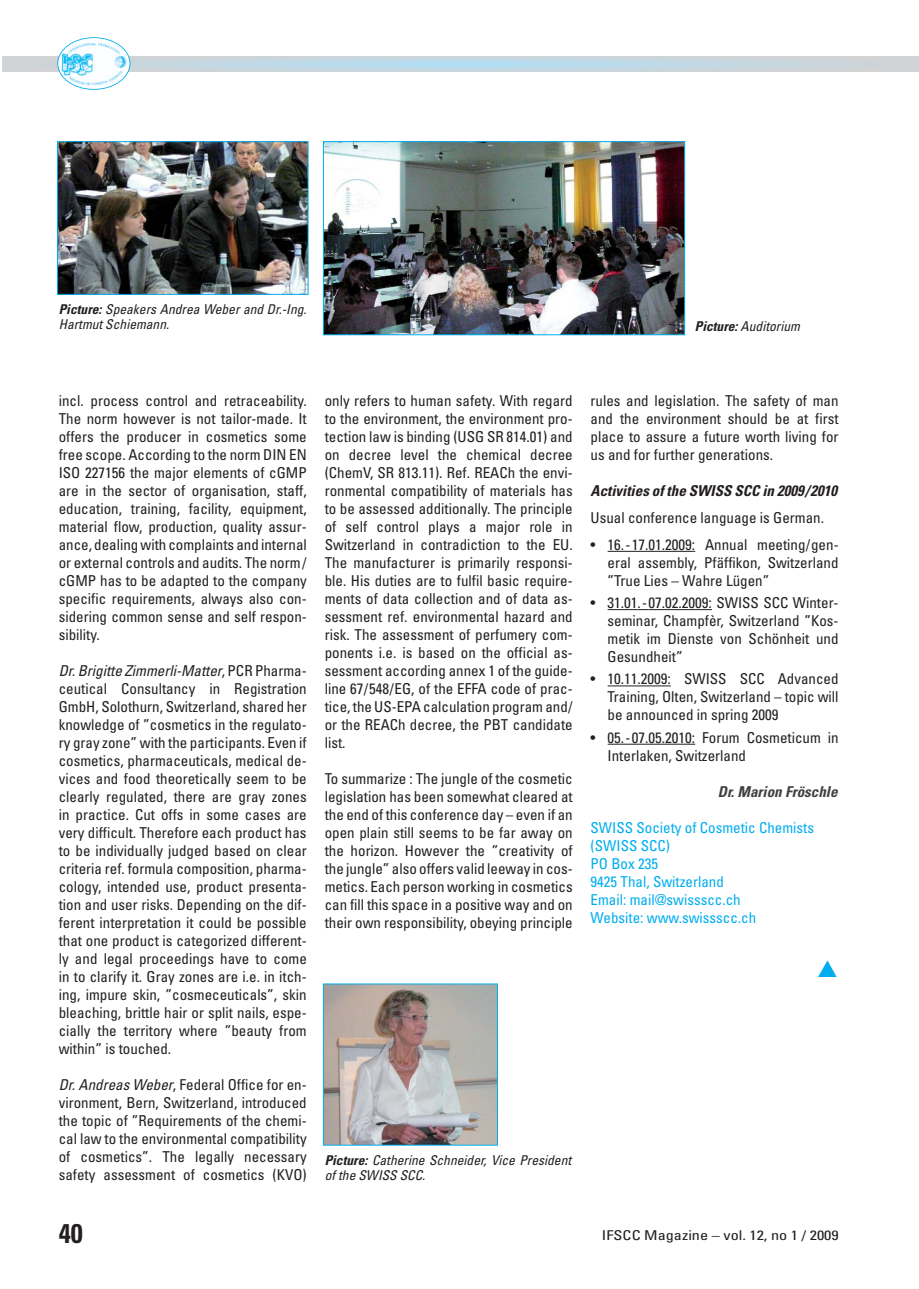
<style>
.page{position:relative;width:919px;height:1289px;background:#fff}
.page>*{position:absolute;margin:0;border:0;box-sizing:border-box;transform-origin:0 0}
.t1{font:700 condensed 27px "Univers";color:#231f20}
.t2{font:24px "European Pi Three";color:#00aeef}
.t3{font:condensed 15px/18px "Univers";color:#231f20;text-align:justify}
.t4{font:condensed 15px/18px "Univers";color:#00aeef}
.t5{font:italic 700 condensed 15px "Univers";color:#231f20}
.t6{font:italic 700 condensed 15px "Univers";color:#404041}
.t7{font:italic condensed 13.5px/15px "Univers";color:#231f20}
.t8{font:condensed 13.5px "Univers";color:#231f20;scale:1.2 1}
.s1{font-weight:700}
.s2{font-style:italic}
</style>
<div class="page">
<svg style="left:2px;top:56px;width:916px;height:15px;background:#c5d6df"></svg>
<svg style="left:607px;top:551px;width:25px;height:1px"></svg>
<hr style="left:632px;top:551px;width:63px;height:1px;background:#231f20">
<hr style="left:607px;top:609px;width:30px;height:1px;background:#231f20">
<hr style="left:648px;top:609px;width:63px;height:1px;background:#231f20">
<hr style="left:607px;top:685px;width:64px;height:1px;background:#231f20">
<svg style="left:607px;top:743px;width:25px;height:1px"></svg>
<hr style="left:632px;top:743px;width:63px;height:1px;background:#231f20">
<img style="left:61px;top:40px;width:67px;height:48px">
<div style="left:57px;top:37px;width:73px;height:53px;border:2px solid #00aeef;border-radius:50%"></div>
<img style="left:59px;top:143px;width:247px;height:149px">
<div style="left:57px;top:141px;width:251px;height:153px;border:1px solid #00aeef"></div>
<img style="left:325px;top:143px;width:357px;height:190px">
<div style="left:323px;top:141px;width:361px;height:194px;border:1px solid #00aeef"></div>
<img style="left:325px;top:985px;width:170px;height:158px">
<p class="t7" style="left:59px;top:303px;width:252px"><span class="s1">Picture:</span> Speakers Andrea Weber and Dr.-Ing.<br>HartmutSchiemann.</p>
<p class="t7" style="left:694px;top:320px;width:109px"><span class="s1">Picture:</span>Auditorium</p>
<p class="t3" style="left:59px;top:393px;width:249px">incl. process control and retraceability.<br>The norm however is not tailor-made. It offers the producer in cosmetics some free scope. According to the norm DIN EN ISO 227156 the major elements of cGMP are in the sector of organisation, staff, education, training, facility, equipment, material flow, production, quality assur&shy;ance, dealing with complaints and internal or external controls and audits. The norm / cGMP has to be adapted to the company specific requirements, always also con&shy;sidering common sense and self respon&shy;sibility.</p>
<p class="t3" style="left:59px;top:663px;width:249px"><span class="s2">Dr.Brigitte Zimmerli-Matter</span>, P C R P h a r m a - ceutical Consultancy in Registration GmbH, Solothurn, Switzerland, shared her knowledge of ”cosmetics in the regulato&shy;ry gray zone” with the participants. Even if cosmetics, pharmaceuticals, medical de&shy;vices and food theoretically seem to be clearly regulated, there are gray zones in practice. Cut offs in some cases are very difficult. Therefore each product has to be individually judged based on clear criteria ref. formula composition, pharma&shy;cology, intended use, product presenta&shy;tion and user risks. Depending on the dif&shy;ferent interpretation it could be possible that one product is categorized different&shy;ly and legal proceedings have to come in to clarify it. Gray zones are i.e. in itch&shy;ing, impure skin, ”cosmeceuticals”, skin bleaching, brittle hair or split nails, espe&shy;cially the territory where ”beauty from within” is touched.</p>
<p class="t3" style="left:59px;top:1077px;width:249px"><span class="s2">Dr.Andreas Weber</span>, Federal Office for en&shy;vironment, Bern, Switzerland, introduced the topic of ”Requirements of the chemi&shy;cal law to the environmental compatibility of cosmetics”. The legally necessary safety assessment of cosmetics (KVO)</p>
<h1 class="t1" style="left:59px;top:1223px;width:25px">40</h1>
<p class="t3" style="left:325px;top:393px;width:249px">only refers to human safety. With regard to the environment, the environment pro&shy;tection law is binding (USG SR 814.01) and on decree level the chemical decree (ChemV, SR 813.11). Ref. REACh the envi&shy;ronmental compatibility of materials has to be assessed additionally. The principle of self control plays a major role in Switzerland in contradiction to the EU.<br>The manufacturer is primarily responsi&shy;ble. His duties are to fulfil basic require&shy;ments of data collection and of data as&shy;sessment ref. environmental hazard and risk. The assessment of perfumery com&shy;ponents i.e. is based on the official as&shy;sessment according annex 1 of the guide&shy;line 67/548/EG, of the EFFA code of prac&shy;tice, the US-EPA calculation program and/ or the REACh decree, the PBT candidate list.</p>
<p class="t3" style="left:325px;top:771px;width:249px">To summarize : The jungle of the cosmetic legislation has been somewhat cleared at the end of this conference day – even if an open plain still seems to be far away on the horizon. However the ”creativity of the jungle” also offers valid leeway in cos&shy;metics. Each person working in cosmetics can fill this space in a positive way and on their own responsibility, obeying principle</p>
<p class="t3" style="left:590px;top:393px;width:249px">rules and legislation. The safety of man and the environment should be at first place to assure a future worth living for us and for further generations.</p>
<p class="t5" style="left:590px;top:485px;width:251px">Activities of the SWISS SCC in 2009/2010</p>
<p class="t3" style="left:590px;top:510px;width:235px">Usual conference language is German.</p>
<p class="t3" style="left:607px;top:537px;width:232px;text-indent:-17px">• 16.-17.01.2009: Annual meeting/gen&shy;eral assembly, Pfäffikon, Switzerland ”True Lies – Wahre Lügen”</p>
<p class="t3" style="left:607px;top:595px;width:232px;text-indent:-17px">• 31.01.-07.02.2009: SWISS SCC Winter&shy;seminar, Champfèr, Switzerland ”Kos&shy;metik im Dienste von Schönheit und Gesundheit”</p>
<p class="t3" style="left:607px;top:671px;width:232px;text-indent:-17px">• 10.11.2009: SWISS SCC Advanced Training, Olten, Switzerland – topic will be announced in spring 2009</p>
<p class="t3" style="left:607px;top:729px;width:232px;text-indent:-17px">• 05.-07.05.2010: Forum Cosmeticum in<br>Interlaken, Switzerland</p>
<p class="t6" style="left:717px;top:786px;width:124px">Dr.Marion Fröschle</p>
<p class="t4" style="left:590px;top:819px;width:225px">SWISS Society of Cosmetic Chemists (SWISS SCC)<br>PO Box 235<br>9425 Thal, Switzerland<br>Email: mail@swissscc.ch<br>Website: www.swissscc.ch</p>
<h2 class="t2" style="left:817px;top:952px;width:22px">-</h2>
<p class="t7" style="left:325px;top:1153px;width:250px"><span class="s1">Picture:</span> Catherine Schneider, Vice President of the SWISS SCC.</p>
<p class="t8" style="left:602px;top:1229px;width:199px">IFSCC Magazine – vol. 12, no 1 / 2009</p>
</div>
